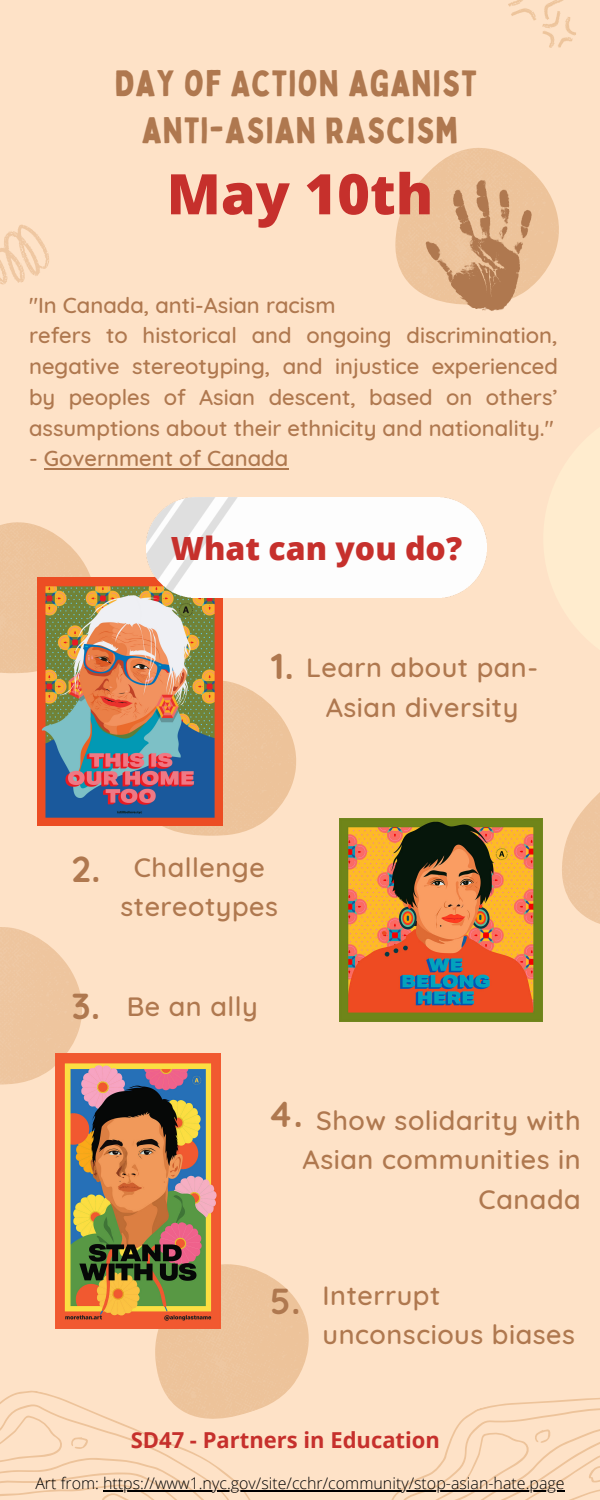
<style>
.page{position:relative;width:600px;height:1500px;background:#fee2c7}
.page>*{position:absolute;margin:0;border:0;box-sizing:border-box;transform-origin:0 0}
.t1{font:800 56px "Open Sans";color:#c6302c}
.t2{font:36px "Bobby Jones";letter-spacing:.03em;color:#af784f}
.t3{font:700 36px "Quicksand";color:#af784f}
.t4{font:800 32px "Open Sans";color:#c6302c}
.t5{font:500 27px/39.8px "Quicksand";letter-spacing:.02em;color:#af784f;text-align:center}
.t6{font:500 22px/30.8px "Quicksand";color:#af784f;text-align:justify}
.t7{font:700 22px "Open Sans";color:#c6302c}
.t8{font:300 16px "Open Sans";color:#000}
</style>
<div class="page">
<svg style="left:0;top:927px;width:86px;height:158px"></svg>
<svg style="left:0;top:522px;width:91px;height:152px;background:#efc59f"></svg>
<svg style="left:130px;top:680px;width:166px;height:156px"></svg>
<svg style="left:132px;top:1264px;width:177px;height:132px;fill:#edc39b"></svg>
<svg style="left:350px;top:1398px;width:250px;height:102px"></svg>
<svg style="left:0;top:1368px;width:282px;height:132px"></svg>
<svg style="left:0;top:224px;width:49px;height:61px"></svg>
<svg style="left:508px;top:0;width:68px;height:48px"></svg>
<img style="left:340px;top:818px;width:203px;height:203px">
<svg style="left:395px;top:148px;width:164px;height:163px"></svg>
<img style="left:38px;top:577px;width:184px;height:248px">
<img style="left:55px;top:1054px;width:166px;height:274px">
<img style="left:146px;top:497px;width:341px;height:101px">
<hr style="left:44px;top:468px;width:244px;height:1px;background:#af784f">
<hr style="left:103px;top:1491px;width:462px;height:1px;background:#000">
<svg style="left:562px;top:792px;width:38px;height:132px"></svg>
<p class="t2" style="left:115px;top:61px;width:363px">DAY OF ACTION AGANIST</p>
<p class="t2" style="left:142px;top:108px;width:318px">ANTI-ASIAN RASCISM</p>
<p class="t1" style="left:167px;top:155px;width:268px">May 10th</p>
<p class="t6" style="left:29px;top:289px;width:308px">"In Canada, anti-Asian racism</p>
<p class="t6" style="left:29px;top:320px;width:530px">refers to historical and ongoing discrimination, negative stereotyping, and injustice experienced by peoples of Asian descent, based on others’ assumptions about their ethnicity and nationality."</p>
<p class="t6" style="left:29px;top:443px;width:261px">- Government of Canada</p>
<p class="t4" style="left:171px;top:526px;width:293px">What can you do?</p>
<p class="t3" style="left:271px;top:643px;width:24px">1.</p>
<p class="t5" style="left:306px;top:647px;width:233px">Learn about pan-<br>Asian diversity</p>
<p class="t3" style="left:71px;top:846px;width:30px">2.</p>
<p class="t5" style="left:121px;top:847px;width:159px">Challenge stereotypes</p>
<p class="t3" style="left:72px;top:983px;width:30px">3.</p>
<p class="t5" style="left:127px;top:986px;width:133px">Be an ally</p>
<p class="t3" style="left:268px;top:1091px;width:37px">4.</p>
<p class="t5" style="left:303px;top:1100px;width:280px;text-align:right">Show solidarity with<br>Asian communities in<br>Canada</p>
<p class="t3" style="left:270px;top:1278px;width:32px">5.</p>
<p class="t5" style="left:323px;top:1275px;width:254px;text-align:left">Interrupt unconscious biases</p>
<p class="t7" style="left:131px;top:1424px;width:311px">SD47 - Partners in Education</p>
<p class="t8" style="left:35px;top:1472px;width:531px">Art from: https://www1.nyc.gov/site/cchr/community/stop-asian-hate.page</p>
</div>
